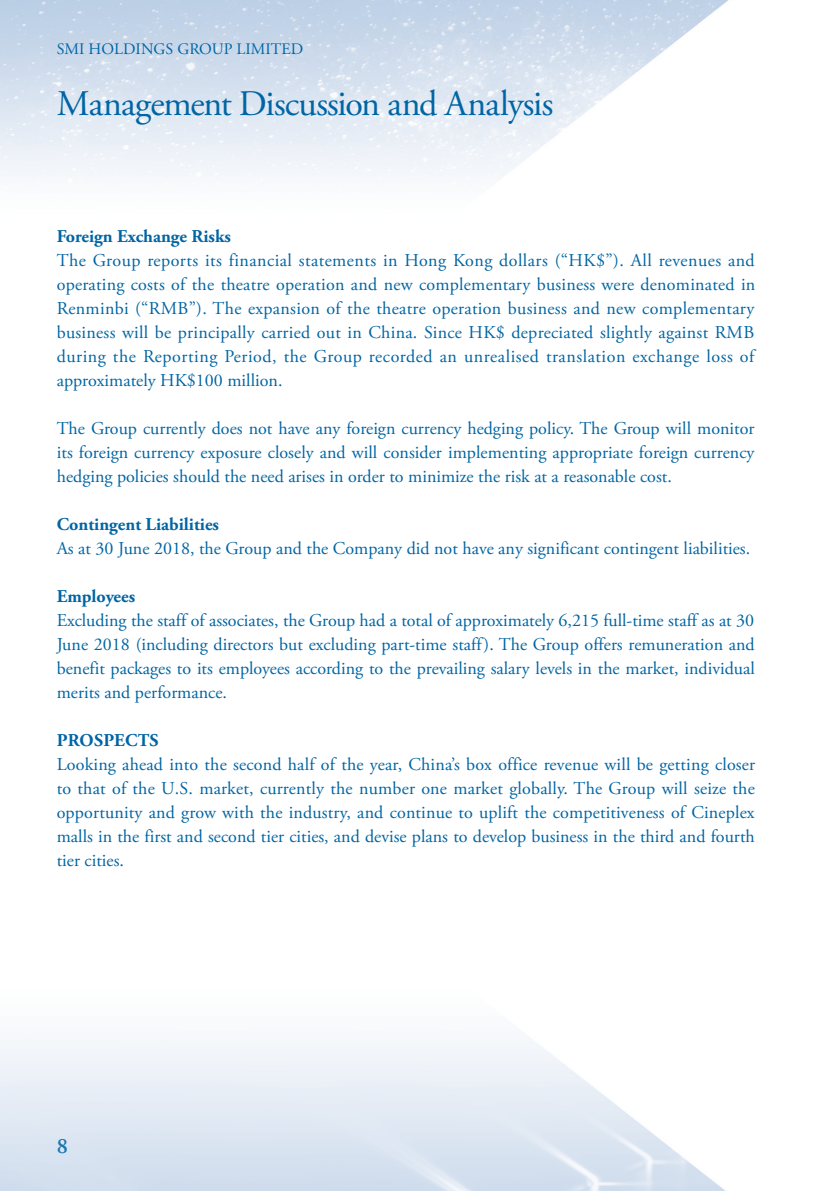
<style>
.page{position:relative;width:840px;height:1191px;background:#fff}
.page>*{position:absolute;margin:0;border:0;box-sizing:border-box;transform-origin:0 0}
.t1{font:36px "Adobe Garamond Pro";letter-spacing:-.025em;color:#0065a4}
.t2{font:600 22px "Adobe Garamond Pro";color:#1b78b2}
.Body_Text{font:18px/24px "Adobe Garamond Pro";color:#0065a4;text-align:justify}
.Subhead_2{font:700 18px "Adobe Garamond Pro";color:#0065a4}
.Subhead_1{font:700 18px "Adobe Garamond Pro";letter-spacing:.015em;color:#0065a4}
.t3{font:16px "Adobe Garamond Pro";color:#0065a4}
</style>
<div class="page">
<img style="left:0;top:0;width:729px;height:1191px">
<p class="t3" style="left:57px;top:40px;width:248px">SMI HOLDINGS GROUP LIMITED</p>
<h1 class="t1" style="left:57px;top:82px;width:498px">Management Discussion and Analysis</h1>
<p class="Subhead_2" style="left:57px;top:226px;width:176px">Foreign Exchange Risks</p>
<p class="Body_Text" style="left:57px;top:249px;width:699px">The Group reports its financial statements in Hong Kong dollars (“HK$”). All revenues and operating costs of the theatre operation and new complementary business were denominated in Renminbi (“RMB”). The expansion of the theatre operation business and new complementary business will be principally carried out in China. Since HK$ depreciated slightly against RMB during the Reporting Period, the Group recorded an unrealised translation exchange loss of approximately HK$100 million.</p>
<p class="Body_Text" style="left:57px;top:417px;width:698px">The Group currently does not have any foreign currency hedging policy. The Group will monitor its foreign currency exposure closely and will consider implementing appropriate foreign currency hedging policies should the need arises in order to minimize the risk at a reasonable cost.</p>
<p class="Subhead_2" style="left:57px;top:514px;width:164px">Contingent Liabilities</p>
<p class="Body_Text" style="left:57px;top:537px;width:694px">As at 30 June 2018, the Group and the Company did not have any significant contingent liabilities.</p>
<p class="Subhead_2" style="left:57px;top:586px;width:80px">Employees</p>
<p class="Body_Text" style="left:57px;top:609px;width:699px">Excluding the staff of associates, the Group had a total of approximately 6,215 full-time staff as at 30<br>June 2018 (including directors but excluding part-time staff). The Group offers remuneration and benefit packages to its employees according to the prevailing salary levels in the market, individual merits and performance.</p>
<p class="Subhead_1" style="left:57px;top:730px;width:103px">PROSPECTS</p>
<p class="Body_Text" style="left:57px;top:753px;width:699px">Looking ahead into the second half of the year, China’s box office revenue will be getting closer to that of the U.S. market, currently the number one market globally. The Group will seize the opportunity and grow with the industry, and continue to uplift the competitiveness of Cineplex malls in the first and second tier cities, and devise plans to develop business in the third and fourth tier cities.</p>
<p class="t2" style="left:57px;top:1133px;width:13px">8</p>
</div>
